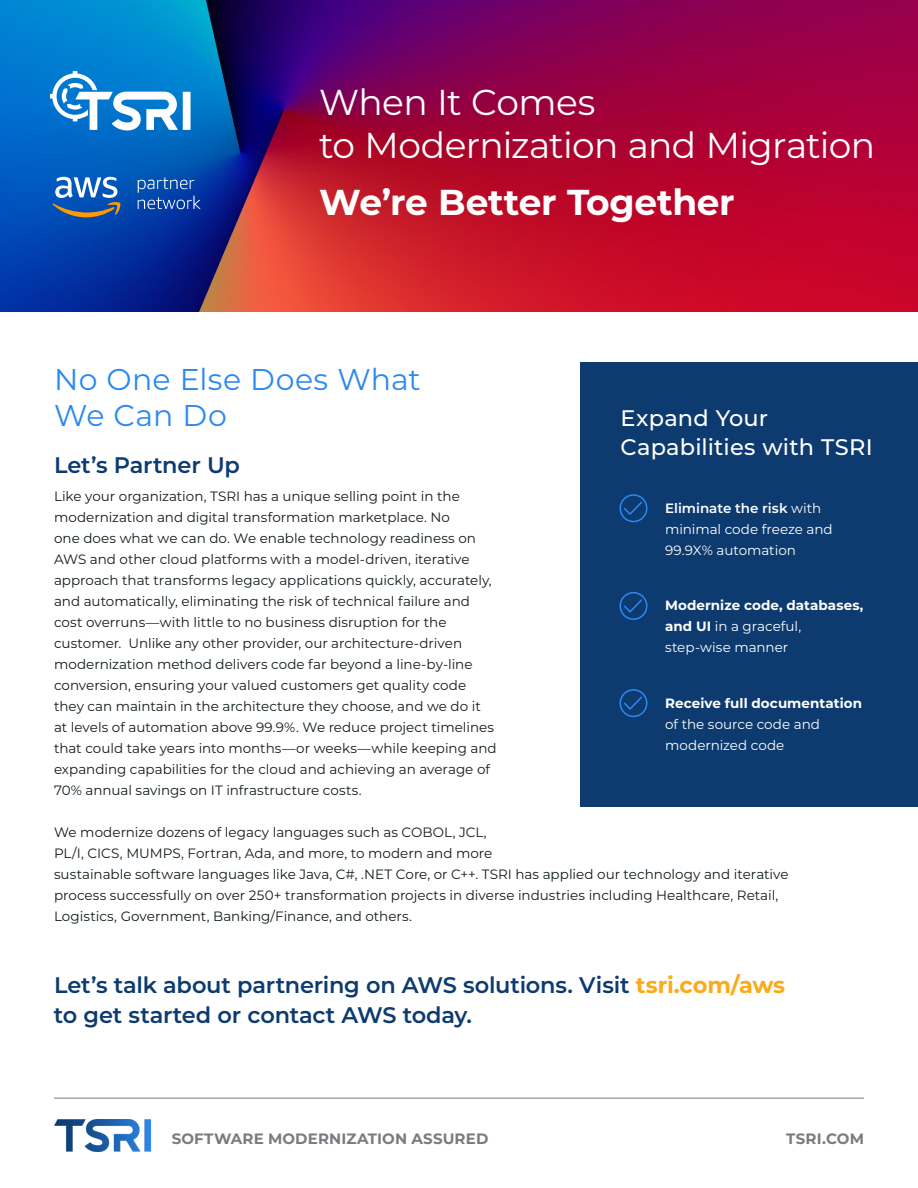
<style>
.page{position:relative;width:918px;height:1188px;background:#fff}
.page>*{position:absolute;margin:0;border:0;box-sizing:border-box;transform-origin:0 0}
.t1{font:36px/43.2px "Montserrat";letter-spacing:-.02em;color:#fff}
.t2{font:700 36px "Montserrat";letter-spacing:-.01em;color:#fff}
.t3{font:30px/36px "Montserrat";letter-spacing:.01em;color:#2d89ef}
.t4{font:600 22.5px/30px "Montserrat";letter-spacing:-.01em;color:#0d3b70}
.t5{font:500 22.5px/28.5px "Montserrat";letter-spacing:.01em;color:#fff}
.t6{font:700 15px "Montserrat";letter-spacing:.01em;color:#797b80}
.t7{font:13.5px/21px "Montserrat";color:#121b1f}
.t8{font:13.5px/21px "Montserrat";color:#fff}
.t9{font:700 13.5px/21px "Montserrat";letter-spacing:.005em;color:#fff}
.s1{font-weight:600}
.s2{font-weight:400}
.s3{font-weight:700;color:#fbaa19}
</style>
<div class="page">
<img style="left:0;top:0;width:918px;height:311px">
<div style="left:580px;top:362px;width:338px;height:445px;background:#0d3b70"></div>
<svg style="left:619px;top:494px;width:29px;height:29px"></svg>
<svg style="left:619px;top:592px;width:29px;height:28px"></svg>
<svg style="left:619px;top:689px;width:29px;height:29px"></svg>
<hr style="left:54px;top:1098px;width:810px;height:1px;background:#797b80">
<img style="left:54px;top:1119px;width:97px;height:33px">
<svg style="left:52px;top:177px;width:69px;height:40px"></svg>
<svg style="left:138px;top:177px;width:62px;height:32px;background:#2960b7"></svg>
<svg style="left:50px;top:71px;width:141px;height:59px"></svg>
<h1 class="t1" style="left:319px;top:79px;width:558px">When It Comes<br>to Modernization and Migration</h1>
<h1 class="t2" style="left:319px;top:176px;width:417px">We’re Better Together</h1>
<h2 class="t3" style="left:54px;top:360px;width:368px">No One Else Does What<br>We Can Do</h2>
<h3 class="t4" style="left:54px;top:449px;width:187px">Let’s Partner Up</h3>
<p class="t7" style="left:54px;top:485px;width:444px">Like your organization, TSRI has a unique selling point in the modernization and digital transformation marketplace. No<br>one does what we can do. We enable technology readiness on AWS and other cloud platforms with a model-driven, iterative approach that transforms legacy applications quickly, accurately, and automatically, eliminating the risk of technical failure and cost overruns—with little to no business disruption for the customer. Unlike any other provider, our architecture-driven modernization method delivers code far beyond a line-by-line conversion, ensuring your valued customers get quality code they can maintain in the architecture they choose, and we do it at levels of automation above 99.9%. We reduce project timelines that could take years into months—or weeks—while keeping and expanding capabilities for the cloud and achieving an average of 70% annual savings on IT infrastructure costs.</p>
<p class="t7" style="left:54px;top:821px;width:736px">We modernize dozens of legacy languages such as COBOL, JCL,<br>PL/I, CICS, MUMPS, Fortran, Ada, and more, to modern and more<br>sustainable software languages like Java, C#, .NET Core, or C++. TSRI has applied our technology and iterative process successfully on over 250+ transformation projects in diverse industries including Healthcare, Retail, Logistics, Government, Banking/Finance, and others.</p>
<h3 class="t5" style="left:621px;top:403px;width:254px">Expand Your<br>Capabilities with TSRI</h3>
<p class="t8" style="left:665px;top:497px;width:169px"><span class="s1">Eliminate the risk</span> with minimal code freeze and<br>99.9X% automation</p>
<p class="t9" style="left:665px;top:594px;width:200px">Modernize code, databases, and UI <span class="s2">in a graceful, step-wise manner</span></p>
<p class="t9" style="left:665px;top:692px;width:198px">Receive full documentation</p>
<p class="t8" style="left:665px;top:713px;width:156px">of the source code and modernized code</p>
<h3 class="t4" style="left:54px;top:969px;width:733px">Let’s talk about partnering on AWS solutions. Visit <span class="s3">tsri.com/aws </span>to get started or contact AWS today.</h3>
<p class="t6" style="left:172px;top:1128px;width:318px">SOFTWARE MODERNIZATION ASSURED</p>
<p class="t6" style="left:786px;top:1128px;width:79px">TSRI.COM</p>
</div>
